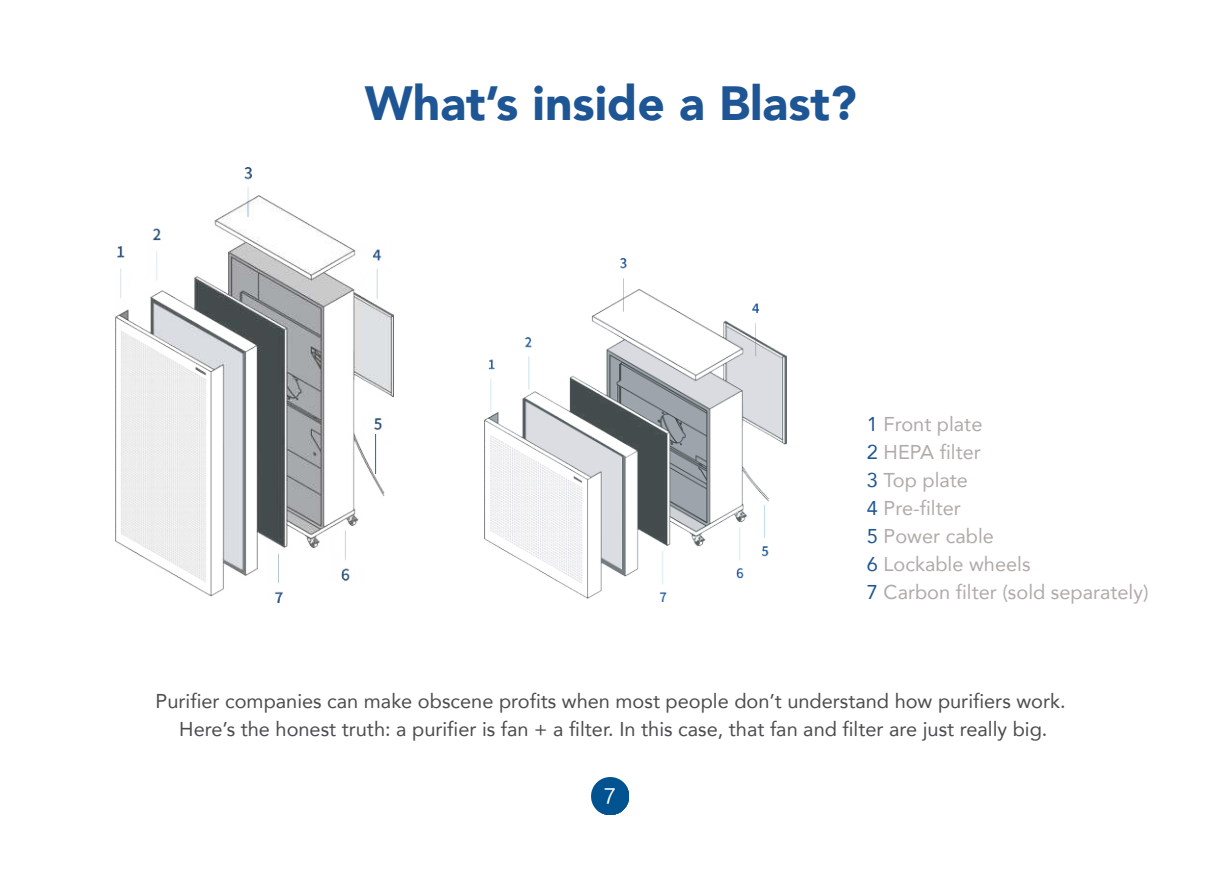
<style>
.page{position:relative;width:1225px;height:874px;background:#fff}
.page>*{position:absolute;margin:0;border:0;box-sizing:border-box;transform-origin:0 0}
.t1{font:900 48px "Avenir";color:#1e5595}
.t2{font:20px/28px "Avenir";color:#4b4c4d;text-align:center}
.t3{font:20px/28px "Avenir";color:#b0aaa8}
.t4{font:20px "FZLTHK GBK1 0";color:#fff}
.s1{color:#1e5595}
</style>
<div class="page">
<img style="left:116px;top:168px;width:277px;height:434px">
<img style="left:485px;top:259px;width:301px;height:342px">
<img style="left:592px;top:777px;width:37px;height:37px">
<h1 class="t1" style="left:365px;top:83px;width:493px">What’s inside a Blast?</h1>
<p class="t3" style="left:867px;top:412px;width:283px"><span class="s1">1</span> Front plate<br><span class="s1">2</span> HEPA filter<br><span class="s1">3</span> Top plate<br><span class="s1">4</span> Pre-filter<br><span class="s1">5</span> Power cable<br><span class="s1">6</span> Lockable wheels<br><span class="s1">7</span> Carbon filter (sold separately)</p>
<p class="t2" style="left:156px;top:688px;width:911px">Purifier companies can make obscene profits when most people don’t understand how purifiers work.<br>Here’s the honest truth: a purifier is fan + a filter. In this case, that fan and filter are just really big.</p>
<p class="t4" style="left:603px;top:785px;width:13px">7</p>
</div>
